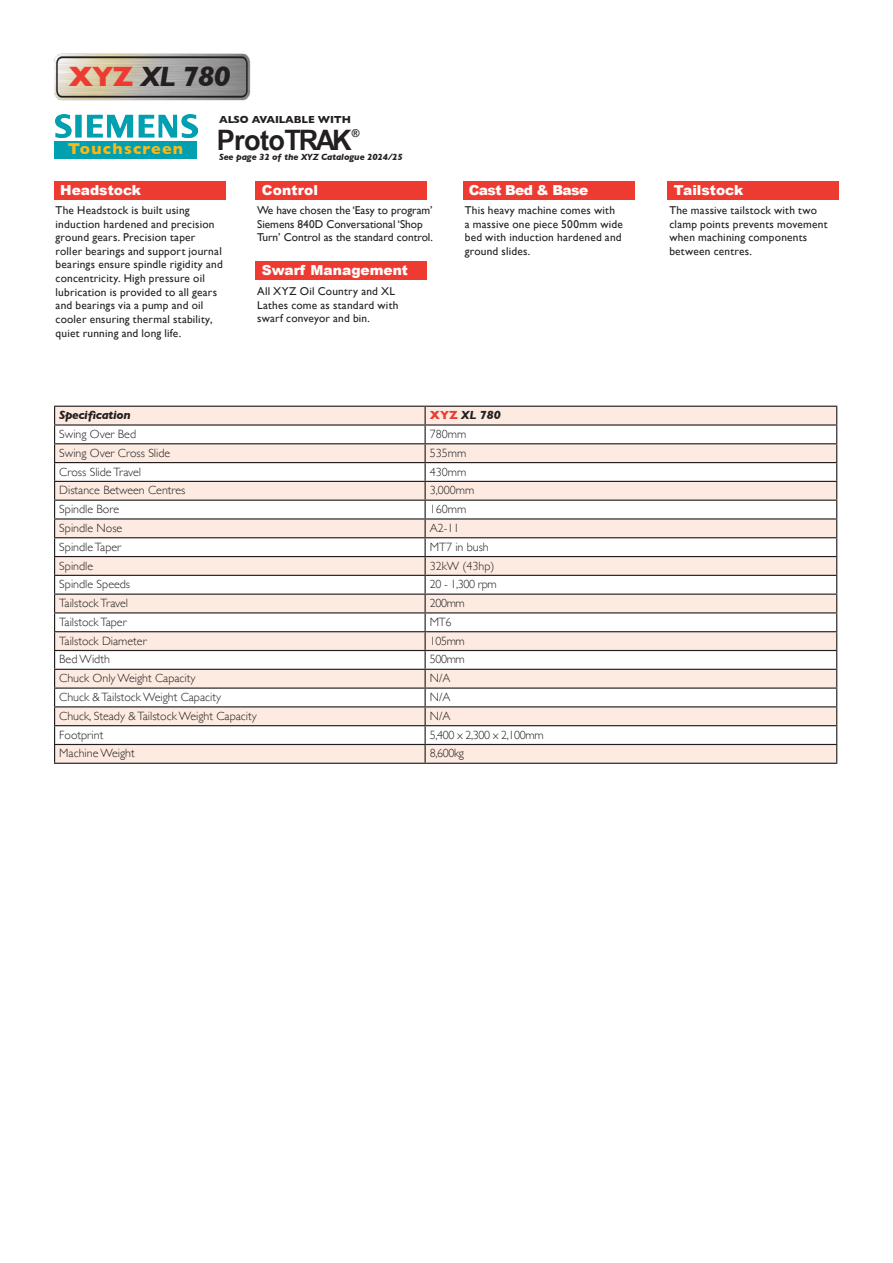
<style>
.page{position:relative;width:893px;height:1263px;background:#fff}
.page>*{position:absolute;margin:0;border:0;box-sizing:border-box;transform-origin:0 0}
.t1{font:italic 700 28.5px "Gill Sans";color:#231f20}
.t2{font:700 28.05px "Arial Narrow";letter-spacing:-.02em;color:#231f20;scale:1.18 1}
.t3{font:700 16.05px "Gill Sans";letter-spacing:.08em;color:#fcb814}
.t4{font:900 13.8px "Arial";color:#fff}
.t5{font:900 13.8px "Arial";letter-spacing:-.04em;color:#fff}
.t6{font:300 12px "Gill Sans";color:#231f20}
.t7{font:italic 700 12px "Gill Sans";letter-spacing:-.025em;color:#231f20}
.t8{font:300 12px "Gill Sans";letter-spacing:-.03em;color:#231f20}
.Build_copy{font:11.4px/13.6px "Gill Sans";letter-spacing:.02em;color:#231f20}
.Build_copy-2{font:11.4px/13.6px "Gill Sans";color:#231f20}
.t9{font:700 10.95px "Arial Narrow";color:#231f20;scale:1.18 1}
.t10{font:700 10.5px "Gill Sans";letter-spacing:-.01em;color:#231f20}
.t11{font:italic 700 9.15px "Gill Sans";letter-spacing:-.01em;color:#231f20}
.s1{font-style:normal;color:#ee3b32}
</style>
<div class="page">
<div style="left:463px;top:181px;width:171px;height:19px;background:#ee3b32"></div>
<div style="left:255px;top:262px;width:172px;height:18px;background:#ee3b32"></div>
<div style="left:54px;top:181px;width:171px;height:19px;background:#ee3b32"></div>
<div style="left:668px;top:181px;width:171px;height:19px;background:#ee3b32"></div>
<div style="left:255px;top:181px;width:172px;height:19px;background:#ee3b32"></div>
<div style="left:55px;top:407px;width:781px;height:356px;background:#fdeae1"></div>
<svg style="left:55px;top:426px;width:781px;height:318px"></svg>
<hr style="left:54px;top:406px;width:371px;height:1px;background:#231f20">
<hr style="left:425px;top:406px;width:412px;height:1px;background:#231f20">
<hr style="left:54px;top:424px;width:371px;height:2px;background:#231f20">
<hr style="left:425px;top:424px;width:412px;height:2px;background:#231f20">
<hr style="left:54px;top:443px;width:371px;height:1px;background:#231f20">
<hr style="left:425px;top:443px;width:412px;height:1px;background:#231f20">
<hr style="left:54px;top:462px;width:371px;height:1px;background:#231f20">
<hr style="left:425px;top:462px;width:412px;height:1px;background:#231f20">
<hr style="left:54px;top:481px;width:371px;height:1px;background:#231f20">
<hr style="left:425px;top:481px;width:412px;height:1px;background:#231f20">
<hr style="left:54px;top:500px;width:371px;height:1px;background:#231f20">
<hr style="left:425px;top:500px;width:412px;height:1px;background:#231f20">
<hr style="left:54px;top:518px;width:371px;height:1px;background:#231f20">
<hr style="left:425px;top:518px;width:412px;height:1px;background:#231f20">
<hr style="left:54px;top:537px;width:371px;height:1px;background:#231f20">
<hr style="left:425px;top:537px;width:412px;height:1px;background:#231f20">
<hr style="left:54px;top:556px;width:371px;height:1px;background:#231f20">
<hr style="left:425px;top:556px;width:412px;height:1px;background:#231f20">
<hr style="left:54px;top:575px;width:371px;height:1px;background:#231f20">
<hr style="left:425px;top:575px;width:412px;height:1px;background:#231f20">
<hr style="left:54px;top:593px;width:371px;height:2px;background:#231f20">
<hr style="left:425px;top:593px;width:412px;height:2px;background:#231f20">
<hr style="left:54px;top:612px;width:371px;height:1px;background:#231f20">
<hr style="left:425px;top:612px;width:412px;height:1px;background:#231f20">
<hr style="left:54px;top:631px;width:371px;height:1px;background:#231f20">
<hr style="left:425px;top:631px;width:412px;height:1px;background:#231f20">
<hr style="left:54px;top:650px;width:371px;height:1px;background:#231f20">
<hr style="left:425px;top:650px;width:412px;height:1px;background:#231f20">
<hr style="left:54px;top:669px;width:371px;height:1px;background:#231f20">
<hr style="left:425px;top:669px;width:412px;height:1px;background:#231f20">
<hr style="left:54px;top:687px;width:371px;height:2px;background:#231f20">
<hr style="left:425px;top:687px;width:412px;height:2px;background:#231f20">
<hr style="left:54px;top:706px;width:371px;height:1px;background:#231f20">
<hr style="left:425px;top:706px;width:412px;height:1px;background:#231f20">
<hr style="left:54px;top:725px;width:371px;height:1px;background:#231f20">
<hr style="left:425px;top:725px;width:412px;height:1px;background:#231f20">
<hr style="left:54px;top:744px;width:371px;height:1px;background:#231f20">
<svg style="left:54px;top:407px;width:1px;height:356px"></svg>
<hr style="left:425px;top:744px;width:412px;height:1px;background:#231f20">
<svg style="left:425px;top:407px;width:1px;height:356px"></svg>
<svg style="left:836px;top:407px;width:1px;height:356px"></svg>
<hr style="left:54px;top:763px;width:371px;height:1px;background:#231f20">
<hr style="left:425px;top:763px;width:412px;height:1px;background:#231f20">
<img style="left:55px;top:53px;width:196px;height:48px">
<img style="left:55px;top:115px;width:142px;height:22px">
<div style="left:54px;top:141px;width:143px;height:17px;background:#00a0b0"></div>
<p class="t1" style="left:69px;top:60px;width:163px"><span class="s1">XYZ</span> XL 780</p>
<p class="t10" style="left:219px;top:111px;width:133px">ALSO AVAILABLE WITH</p>
<p class="t11" style="left:219px;top:152px;width:185px">See page 32 of the XYZ Catalogue 2024/25</p>
<p class="t2" style="left:217px;top:119px;width:116px">ProtoTRAK</p>
<p class="t9" style="left:352px;top:125px;width:8px">®</p>
<p class="t3" style="left:68px;top:135px;width:117px">Touchscreen</p>
<p class="t4" style="left:60px;top:180px;width:82px">Headstock</p>
<p class="Build_copy" style="left:56px;top:203px;width:169px">The Headstock is built using induction hardened and precision ground gears. Precision taper roller bearings and support journal bearings ensure spindle rigidity and concentricity. High pressure oil lubrication is provided to all gears and bearings via a pump and oil cooler ensuring thermal stability, quiet running and long life.</p>
<p class="t4" style="left:262px;top:180px;width:58px">Control</p>
<p class="Build_copy-2" style="left:257px;top:203px;width:177px">We have chosen the ‘Easy to program’<br>Siemens 840D Conversational ‘Shop<br>Turn’ Control as the standard control.</p>
<p class="t4" style="left:262px;top:260px;width:148px">Swarf Management</p>
<p class="Build_copy" style="left:257px;top:284px;width:143px">All XYZ Oil Country and XL<br>Lathes come as standard with swarf conveyor and bin.</p>
<p class="t5" style="left:469px;top:180px;width:121px">Cast Bed &amp; Base</p>
<p class="Build_copy" style="left:465px;top:203px;width:152px">This heavy machine comes with</p>
<p class="Build_copy" style="left:465px;top:217px;width:160px;text-align:justify">a massive one piece 500mm wide bed with induction hardened and ground slides.</p>
<p class="t7" style="left:59px;top:408px;width:73px">Specification</p>
<p class="t7" style="left:430px;top:408px;width:72px"><span class="s1">XYZ</span> XL 780</p>
<p class="t6" style="left:59px;top:425px;width:78px">Swing Over Bed</p>
<p class="t6" style="left:430px;top:425px;width:38px">780mm</p>
<p class="t6" style="left:59px;top:443px;width:113px">Swing Over Cross Slide</p>
<p class="t6" style="left:430px;top:443px;width:38px">535mm</p>
<p class="t6" style="left:59px;top:462px;width:83px">Cross Slide Travel</p>
<p class="t6" style="left:430px;top:462px;width:38px">430mm</p>
<p class="t6" style="left:59px;top:481px;width:128px">Distance Between Centres</p>
<p class="t6" style="left:430px;top:481px;width:46px">3,000mm</p>
<p class="t6" style="left:59px;top:500px;width:61px">Spindle Bore</p>
<p class="t6" style="left:430px;top:500px;width:38px">160mm</p>
<p class="t6" style="left:59px;top:518px;width:65px">Spindle Nose</p>
<p class="t6" style="left:430px;top:518px;width:31px">A2-11</p>
<p class="t6" style="left:59px;top:537px;width:63px">Spindle Taper</p>
<p class="t6" style="left:430px;top:537px;width:61px">MT7 in bush</p>
<p class="t6" style="left:59px;top:556px;width:36px">Spindle</p>
<p class="t6" style="left:430px;top:556px;width:66px">32kW (43hp)</p>
<p class="t6" style="left:59px;top:575px;width:72px">Spindle Speeds</p>
<p class="t6" style="left:430px;top:575px;width:68px">20 - 1,300 rpm</p>
<p class="t6" style="left:59px;top:594px;width:70px">Tailstock Travel</p>
<p class="t6" style="left:430px;top:594px;width:37px">200mm</p>
<p class="t6" style="left:59px;top:612px;width:69px">Tailstock Taper</p>
<p class="t6" style="left:430px;top:612px;width:23px">MT6</p>
<p class="t6" style="left:59px;top:631px;width:89px">Tailstock Diameter</p>
<p class="t6" style="left:430px;top:631px;width:37px">105mm</p>
<p class="t6" style="left:59px;top:650px;width:52px">Bed Width</p>
<p class="t6" style="left:430px;top:650px;width:37px">500mm</p>
<p class="t6" style="left:59px;top:669px;width:138px">Chuck Only Weight Capacity</p>
<p class="t6" style="left:430px;top:669px;width:22px">N/A</p>
<p class="t6" style="left:59px;top:688px;width:163px">Chuck &amp; Tailstock Weight Capacity</p>
<p class="t6" style="left:430px;top:688px;width:22px">N/A</p>
<p class="t6" style="left:59px;top:706px;width:199px">Chuck, Steady &amp; Tailstock Weight Capacity</p>
<p class="t6" style="left:430px;top:706px;width:22px">N/A</p>
<p class="t6" style="left:59px;top:725px;width:46px">Footprint</p>
<p class="t8" style="left:430px;top:725px;width:115px">5,400 x 2,300 x 2,100mm</p>
<p class="t6" style="left:59px;top:744px;width:77px">Machine Weight</p>
<p class="t6" style="left:430px;top:744px;width:36px">8,600kg</p>
<p class="t4" style="left:674px;top:180px;width:71px">Tailstock</p>
<p class="Build_copy" style="left:669px;top:203px;width:160px">The massive tailstock with two clamp points prevents movement when machining components between centres.</p>
</div>
